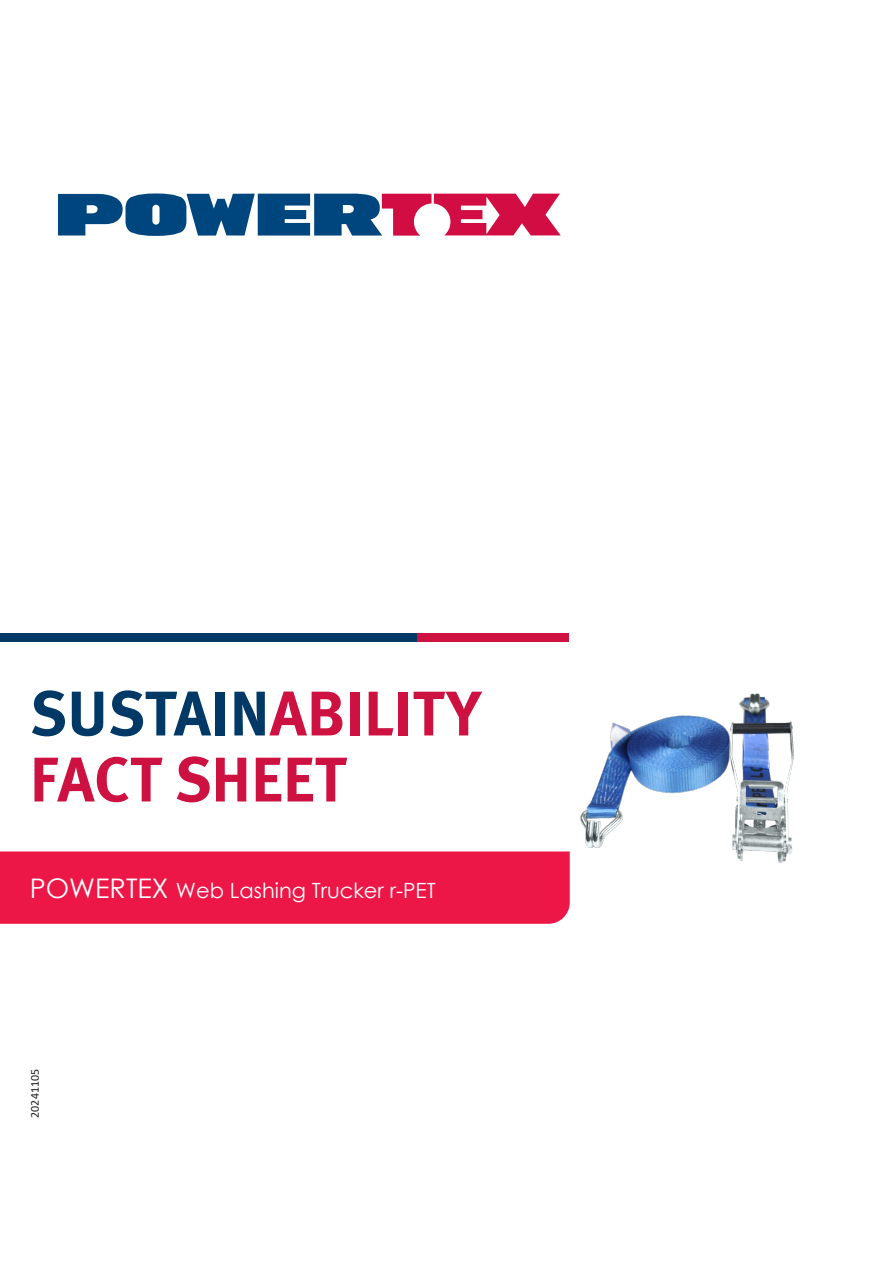
<style>
.page{position:relative;width:893px;height:1263px;background:#fff}
.page>*{position:absolute;margin:0;border:0;box-sizing:border-box;transform-origin:0 0}
.t1{font:700 63px/66px "Meta Pro";color:#cd1141}
.t2{font:21px "Century Gothic";color:#fff}
.t3{font:12px "Calibri";color:#231f20}
.s1{color:#003965}
.s2{font-size:27px}
</style>
<div class="page">
<svg style="left:58px;top:193px;width:503px;height:43px"></svg>
<div style="left:0;top:851px;width:570px;height:73px;background:#ed1747"></div>
<div style="left:0;top:633px;width:449px;height:8px;background:#003965"></div>
<div style="left:417px;top:633px;width:152px;height:8px;background:#cd1141"></div>
<img style="left:580px;top:693px;width:214px;height:170px">
<p class="t1" style="left:30px;top:676px;width:453px"><span class="s1">SUSTAIN</span>ABILITY<br>FACT SHEET</p>
<p class="t2" style="left:30px;top:875px;width:407px"><span class="s2">POWERTEX</span> Web Lashing Trucker r-PET</p>
<p class="t3" style="left:26px;top:1118px;width:50px;rotate:-90deg">20241105</p>
</div>
